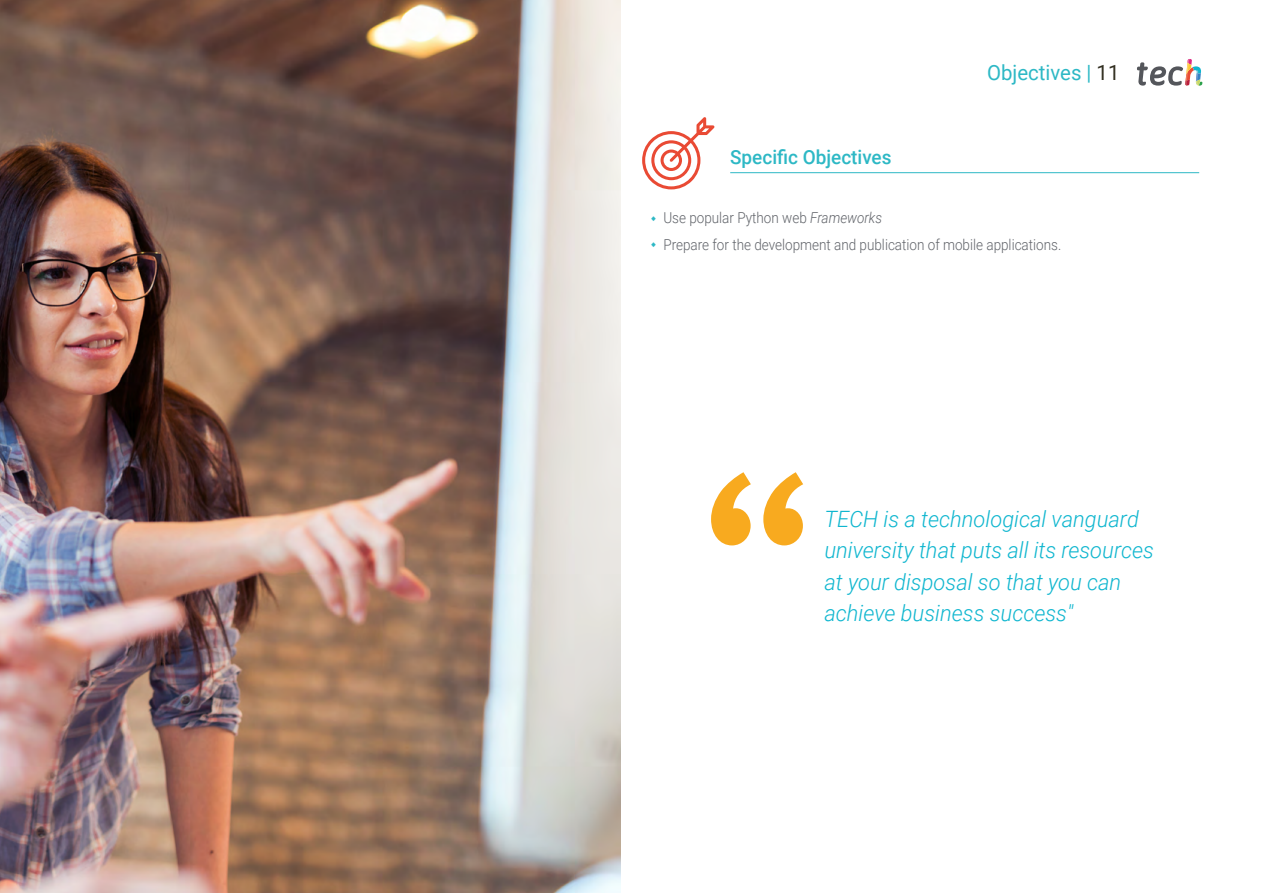
<style>
.page{position:relative;width:1263px;height:893px;background:#fff}
.page>*{position:absolute;margin:0;border:0;box-sizing:border-box;transform-origin:0 0}
.t1{font:italic 300 22.5px/31.5px "Roboto";color:#0fb6cf}
.t2{font:21px "Roboto";color:#2db8c5}
.t3{font:500 19.5px "Roboto";color:#2db8c5}
.t4{font:300 15px/26.7px "Roboto";color:#61646a;scale:.9 1}
.s1{color:#312e20}
.s2{font-style:italic}
</style>
<div class="page">
<hr style="left:730px;top:172px;width:469px;height:1px;background:#2db8c5">
<svg style="left:642px;top:117px;width:72px;height:72px"></svg>
<img style="left:0;top:0;width:621px;height:893px">
<svg style="left:711px;top:472px;width:92px;height:73px"></svg>
<svg style="left:1137px;top:59px;width:65px;height:27px"></svg>
<p class="t3" style="left:730px;top:144px;width:163px">Specific Objectives</p>
<p class="t2" style="left:987px;top:57px;width:134px">Objectives | <span class="s1">11</span></p>
<p class="t4" style="left:663px;top:204px;width:444px">Use popular Python web <span class="s2">Frameworks<br></span>Prepare for the development and publication of mobile applications.</p>
<p class="t1" style="left:824px;top:502px;width:331px">TECH is a technological vanguard university that puts all its resources at your disposal so that you can achieve business success"</p>
</div>
